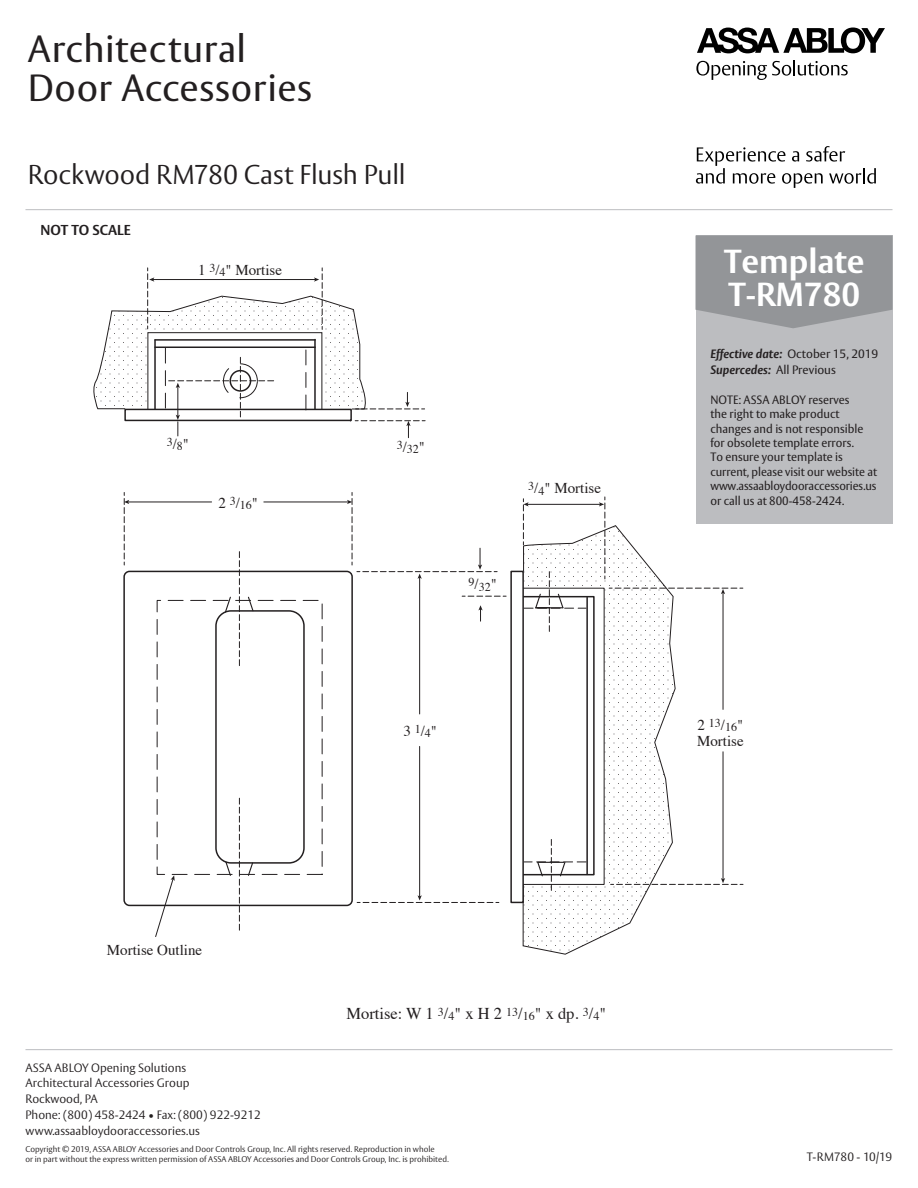
<style>
.page{position:relative;width:918px;height:1188px;background:#fff}
.page>*{position:absolute;margin:0;border:0;box-sizing:border-box;transform-origin:0 0}
.t1{font:37.5px/39px "ASSA Vesta";letter-spacing:.015em;color:#231f20}
.t2{font:700 33px/33px "ASSA Vesta";color:#fff}
.Paragraph_Style1{font:300 27px "ASSA Vesta";letter-spacing:-.005em;color:#231f20}
.t3{font:16.5px "Times";color:#231f20}
.t4{font:15px "Times";color:#231f20}
.t5{font:700 14.25px "ASSA Vesta";color:#231f20}
.t6{font:12px/14.4px "ASSA Vesta";color:#231f20}
.t7{font:300 12px "ASSA Vesta";color:#231f20}
.t8{font:italic 700 12px "ASSA Vesta";color:#231f20}
.t9{font:12px "Times";color:#231f20}
.t10{font:300 8.25px/9.8px "ASSA Vesta";color:#231f20}
.s1{font-size:15px}
.s2{font-weight:400;font-style:normal}
</style>
<div class="page">
<hr style="left:25px;top:1049px;width:868px;height:1px;background:#bcbdc0">
<hr style="left:25px;top:209px;width:868px;height:1px;background:#bcbdc0">
<div style="left:696px;top:235px;width:197px;height:289px;background:#bcbdc0"></div>
<svg style="left:696px;top:235px;width:197px;height:93px;background:#97999c"></svg>
<svg style="left:697px;top:27px;width:188px;height:26px"></svg>
<svg style="left:696px;top:60px;width:152px;height:20px"></svg>
<svg style="left:696px;top:146px;width:180px;height:42px"></svg>
<svg style="left:523px;top:525px;width:153px;height:430px"></svg>
<div style="left:521px;top:588px;width:83px;height:296px;background:#fff"></div>
<div style="left:521px;top:596px;width:74px;height:279px;border:2px solid #231f20"></div>
<svg style="left:224px;top:596px;width:7px;height:15px"></svg>
<svg style="left:247px;top:596px;width:7px;height:14px"></svg>
<svg style="left:248px;top:864px;width:5px;height:12px"></svg>
<svg style="left:224px;top:860px;width:7px;height:16px"></svg>
<div style="left:510px;top:571px;width:14px;height:332px;border:2px solid #231f20"></div>
<hr style="left:586px;top:597px;width:2px;height:277px;background:#231f20">
<hr style="left:527px;top:504px;width:73px;height:1px;background:#231f20">
<hr style="left:128px;top:502px;width:84px;height:1px;background:#231f20">
<hr style="left:264px;top:502px;width:85px;height:1px;background:#231f20">
<hr style="left:419px;top:577px;width:1px;height:137px;background:#231f20">
<hr style="left:419px;top:746px;width:1px;height:151px;background:#231f20">
<hr style="left:723px;top:752px;width:1px;height:128px;background:#231f20">
<hr style="left:723px;top:593px;width:1px;height:116px;background:#231f20">
<svg style="left:155px;top:875px;width:20px;height:62px"></svg>
<svg style="left:478px;top:605px;width:5px;height:16px"></svg>
<svg style="left:523px;top:499px;width:6px;height:46px"></svg>
<svg style="left:599px;top:497px;width:7px;height:82px"></svg>
<svg style="left:124px;top:492px;width:5px;height:73px"></svg>
<svg style="left:357px;top:895px;width:142px;height:8px"></svg>
<svg style="left:347px;top:492px;width:150px;height:87px"></svg>
<svg style="left:609px;top:588px;width:134px;height:6px"></svg>
<svg style="left:611px;top:878px;width:132px;height:7px"></svg>
<svg style="left:462px;top:596px;width:44px;height:1px"></svg>
<svg style="left:524px;top:572px;width:62px;height:59px"></svg>
<svg style="left:524px;top:839px;width:62px;height:54px"></svg>
<svg style="left:239px;top:552px;width:1px;height:114px"></svg>
<svg style="left:239px;top:798px;width:1px;height:133px"></svg>
<svg style="left:93px;top:268px;width:332px;height:170px"></svg>
<div style="left:215px;top:610px;width:90px;height:254px;border:2px solid #231f20;border-radius:15px"></div>
<div style="left:123px;top:571px;width:230px;height:335px;border:2px solid #231f20;border-radius:5px"></div>
<h1 class="t1" style="left:28px;top:31px;width:286px">Architectural<br>Door Accessories</h1>
<p class="Paragraph_Style1" style="left:28px;top:158px;width:379px">Rockwood RM780 Cast Flush Pull</p>
<p class="t5" style="left:40px;top:222px;width:92px">NOT TO SCALE</p>
<p class="t4" style="left:198px;top:256px;width:85px">1 <sup>3</sup>/<sub>4</sub>" Mortise</p>
<p class="t9" style="left:167px;top:433px;width:24px">3<span class="s1">/</span>8<span class="s1">"</span></p>
<p class="t4" style="left:219px;top:489px;width:41px">2 <sup>3</sup>/<sub>16</sub>"</p>
<p class="t9" style="left:397px;top:438px;width:30px">3<span class="s1">/</span>32<span class="s1">"</span></p>
<p class="t4" style="left:528px;top:474px;width:74px"><sup>3</sup>/<sub>4</sub>" Mortise</p>
<p class="t9" style="left:469px;top:576px;width:30px">9<span class="s1">/</span>32<span class="s1">"</span></p>
<p class="t2" style="left:724px;top:246px;width:142px">Template<br>T-RM780</p>
<p class="t8" style="left:710px;top:346px;width:169px">Effective date: <span class="s2">October 15, 2019</span></p>
<p class="t8" style="left:710px;top:362px;width:127px">Supercedes: <span class="s2">All Previous</span></p>
<p class="t6" style="left:710px;top:393px;width:168px">NOTE: ASSA ABLOY reserves<br>the right to make product changes and is not responsible for obsolete template errors.<br>To ensure your template is current, please visit our website at www.assaabloydooraccessories.us</p>
<p class="t6" style="left:710px;top:494px;width:135px">or call us at 800-458-2424.</p>
<p class="t4" style="left:404px;top:717px;width:35px">3 <sup>1</sup>/<sub>4</sub>"</p>
<p class="t9" style="left:698px;top:713px;width:47px"><span class="s1">2</span> 13<span class="s1">/</span>16<span class="s1">"</span></p>
<p class="t4" style="left:697px;top:727px;width:48px">Mortise</p>
<p class="t4" style="left:107px;top:936px;width:97px">Mortise Outline</p>
<p class="t3" style="left:346px;top:998px;width:261px">Mortise: W 1 <sup>3</sup>/<sub>4</sub>" x H 2 <sup>13</sup>/<sub>16</sub>" x dp. <sup>3</sup>/<sub>4</sub>"</p>
<p class="t7" style="left:25px;top:1060px;width:162px">ASSA ABLOY Opening Solutions</p>
<p class="t7" style="left:25px;top:1076px;width:166px">Architectural Accessories Group</p>
<p class="t7" style="left:25px;top:1092px;width:74px">Rockwood, PA</p>
<p class="t7" style="left:25px;top:1107px;width:237px">Phone: (800) 458-2424 • Fax: (800) 922-9212</p>
<p class="t7" style="left:25px;top:1123px;width:176px">www.assaabloydooraccessories.us</p>
<p class="t10" style="left:25px;top:1144px;width:425px">Copyright © 2019, ASSA ABLOY Accessories and Door Controls Group, Inc. All rights reserved. Reproduction in whole<br>or in part without the express written permission of ASSA ABLOY Accessories and Door Controls Group, Inc. is prohibited.</p>
<p class="t7" style="left:807px;top:1150px;width:87px">T-RM780 - 10/19</p>
</div>
